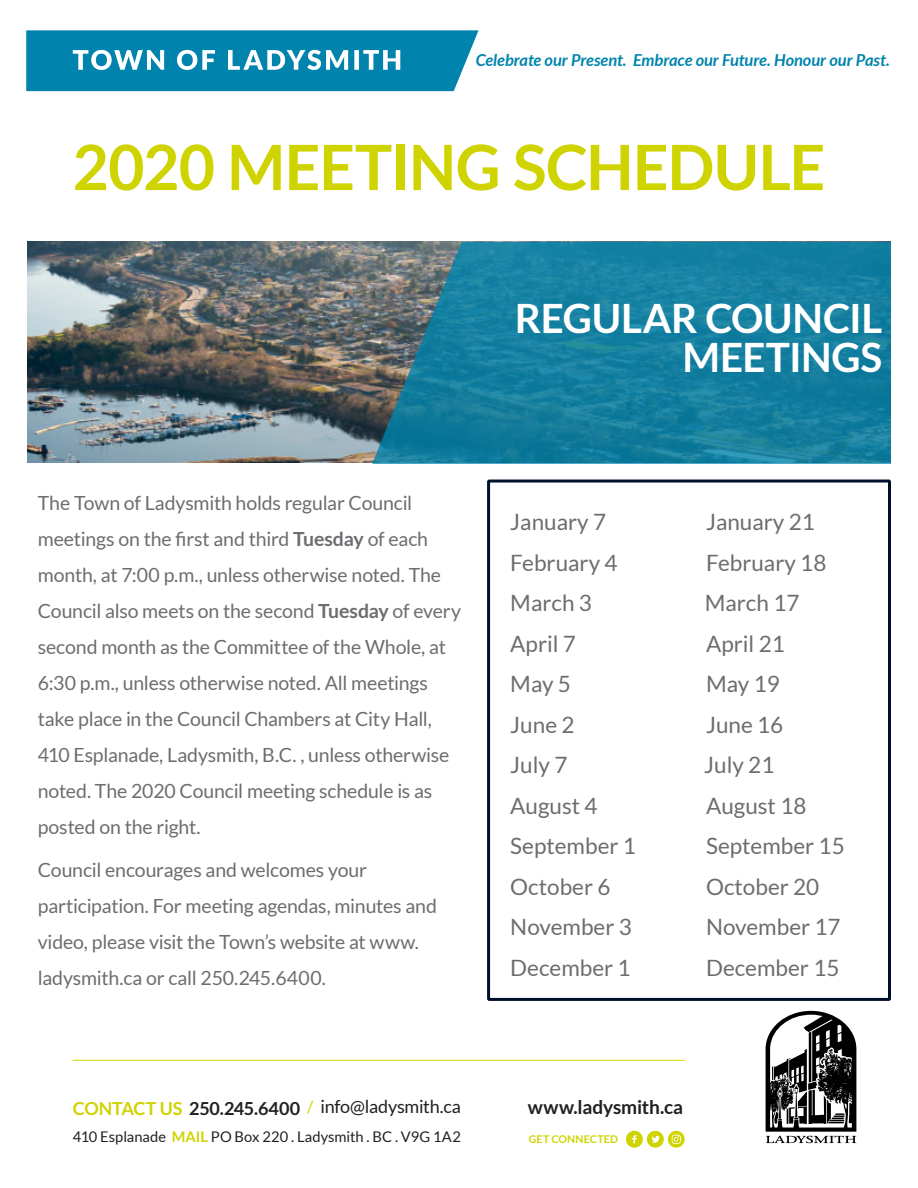
<style>
.page{position:relative;width:918px;height:1188px;background:#fff}
.page>*{position:absolute;margin:0;border:0;box-sizing:border-box;transform-origin:0 0}
.t1{font:700 62.55px "Lato";letter-spacing:-.01em;color:#cfd400}
.t2{font:700 40.5px/39px "Lato";letter-spacing:-.005em;color:#fff;text-align:right}
.t3{font:22.5px "Lato";color:#6c6d70}
.t4{font:19.5px/36px "Lato";letter-spacing:-.01em;color:#6c6d70}
.t5{font:700 19.05px "Lato";letter-spacing:-.005em;color:#231f20}
.t6{font:18px "Lato";letter-spacing:-.015em;color:#231f20}
.t7{font:italic 700 16.5px "Lato";color:#0084ad}
.t8{font:14.7px "Lato";color:#231f20}
.t9{font:700 10.65px "Lato";letter-spacing:.02em;color:#cfd400}
.s1{font-weight:700}
.s2{font-weight:700;color:#cfd400}
.s3{font-family:"Myriad Pro";color:#cfd400}
</style>
<div class="page">
<svg style="left:766px;top:1011px;width:90px;height:132px"></svg>
<img style="left:27px;top:242px;width:345px;height:220px">
<svg style="left:26px;top:30px;width:453px;height:61px"></svg>
<svg style="left:372px;top:242px;width:519px;height:222px;fill:#157f9f"></svg>
<hr style="left:73px;top:1060px;width:612px;height:1px;background:#cfd400">
<svg style="left:668px;top:1131px;width:17px;height:17px"></svg>
<svg style="left:672px;top:1135px;width:9px;height:9px"></svg>
<svg style="left:626px;top:1131px;width:38px;height:17px"></svg>
<div style="left:487px;top:480px;width:404px;height:521px;border:3px solid #000f2c"></div>
<p class="t7" style="left:476px;top:50px;width:416px">Celebrate our Present. Embrace our Future. Honour our Past.</p>
<h1 class="t1" style="left:73px;top:131px;width:754px">2020 MEETING SCHEDULE</h1>
<h2 class="t2" style="left:515px;top:298px;width:369px">REGULAR COUNCIL<br>MEETINGS</h2>
<p class="t4" style="left:38px;top:485px;width:425px">The Town of Ladysmith holds regular Council meetings on the first and third <span class="s1">Tuesday</span> of each month, at 7:00 p.m., unless otherwise noted. The Council also meets on the second <span class="s1">Tuesday</span> of every second month as the Committee of the Whole, at 6:30 p.m., unless otherwise noted. All meetings take place in the Council Chambers at City Hall, 410 Esplanade, Ladysmith, B.C. , unless otherwise noted. The 2020 Council meeting schedule is as posted on the right.</p>
<p class="t4" style="left:38px;top:852px;width:401px">Council encourages and welcomes your participation. For meeting agendas, minutes and video, please visit the Town’s website at www. ladysmith.ca or call 250.245.6400.</p>
<p class="t6" style="left:73px;top:1097px;width:389px"><span class="s2">CONTACT US</span> <span class="s1">250.245.6400</span> <span class="s3">/</span> info@ladysmith.ca</p>
<p class="t8" style="left:73px;top:1128px;width:389px">410 Esplanade <span class="s2">MAIL</span> PO Box 220 . Ladysmith . BC . V9G 1A2</p>
<p class="t3" style="left:510px;top:509px;width:97px">January 7</p>
<p class="t3" style="left:706px;top:509px;width:110px">January 21</p>
<p class="t3" style="left:510px;top:550px;width:109px">February 4</p>
<p class="t3" style="left:706px;top:550px;width:122px">February 18</p>
<p class="t3" style="left:510px;top:590px;width:83px">March 3</p>
<p class="t3" style="left:705px;top:590px;width:96px">March 17</p>
<p class="t3" style="left:510px;top:631px;width:67px">April 7</p>
<p class="t3" style="left:706px;top:631px;width:80px">April 21</p>
<p class="t3" style="left:510px;top:671px;width:62px">May 5</p>
<p class="t3" style="left:706px;top:671px;width:75px">May 19</p>
<p class="t3" style="left:510px;top:712px;width:66px">June 2</p>
<p class="t3" style="left:706px;top:712px;width:79px">June 16</p>
<p class="t3" style="left:510px;top:752px;width:59px">July 7</p>
<p class="t3" style="left:704px;top:752px;width:72px">July 21</p>
<p class="t3" style="left:510px;top:793px;width:89px">August 4</p>
<p class="t3" style="left:706px;top:793px;width:102px">August 18</p>
<p class="t3" style="left:510px;top:833px;width:127px">September 1</p>
<p class="t3" style="left:706px;top:833px;width:140px">September 15</p>
<p class="t3" style="left:510px;top:874px;width:102px">October 6</p>
<p class="t3" style="left:706px;top:874px;width:115px">October 20</p>
<p class="t3" style="left:510px;top:914px;width:123px">November 3</p>
<p class="t3" style="left:706px;top:914px;width:136px">November 17</p>
<p class="t3" style="left:510px;top:955px;width:122px">December 1</p>
<p class="t3" style="left:706px;top:955px;width:135px">December 15</p>
<p class="t5" style="left:528px;top:1096px;width:157px">www.ladysmith.ca</p>
<p class="t9" style="left:529px;top:1133px;width:91px">GET CONNECTED</p>
</div>
